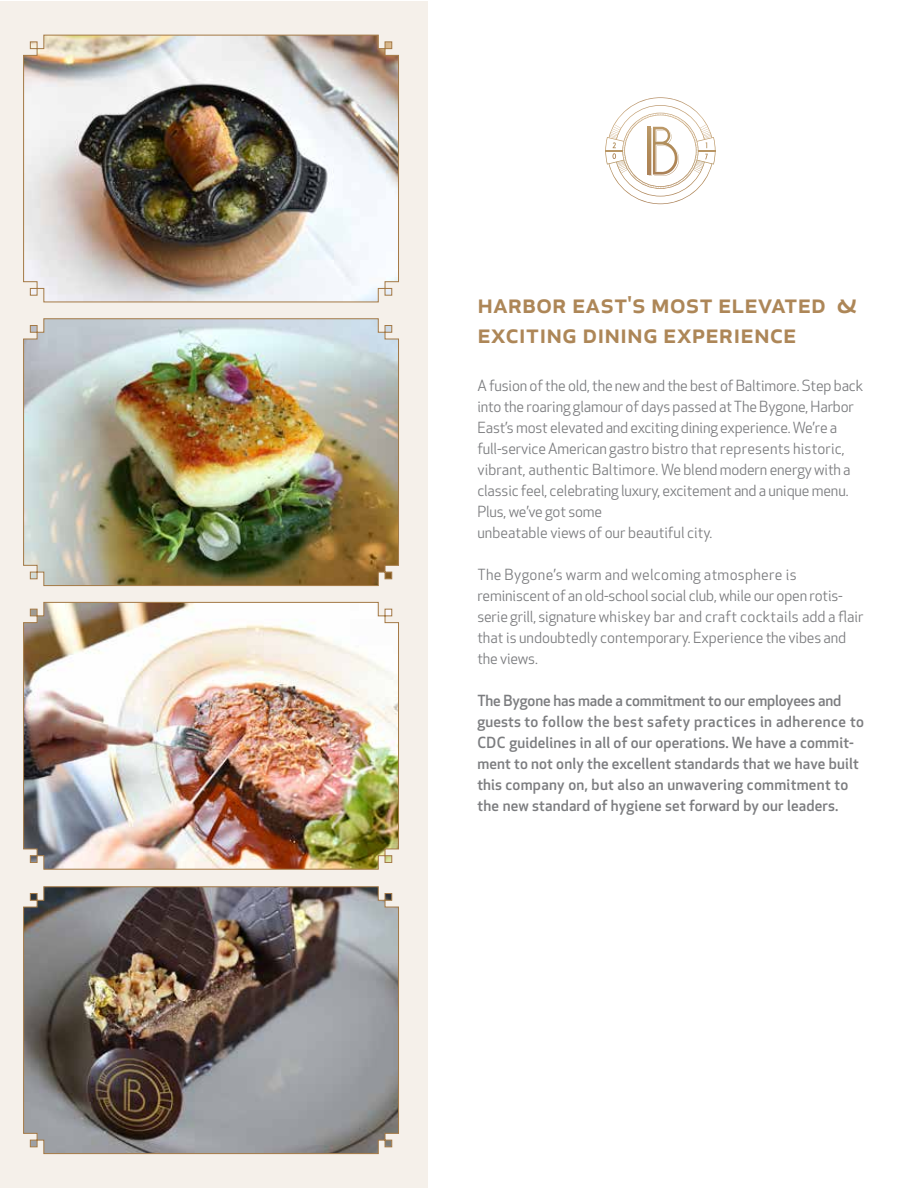
<style>
.page{position:relative;width:918px;height:1188px;background:#fff}
.page>*{position:absolute;margin:0;border:0;box-sizing:border-box;transform-origin:0 0}
.t1{font:500 27px/30px "Apex New";color:#a47945}
.t2{font:15px/21px "Apex New";letter-spacing:-.01em;color:#6d6e71}
.t3{font:500 15px/21px "Apex New";letter-spacing:.01em;color:#6d6e71}
.s1{font-size:22.5px}
</style>
<div class="page">
<div style="left:1px;top:1px;width:427px;height:1186px;background:#f5f0ea"></div>
<img style="left:23px;top:602px;width:376px;height:268px">
<img style="left:23px;top:34px;width:376px;height:269px">
<img style="left:23px;top:318px;width:376px;height:268px">
<img style="left:23px;top:886px;width:376px;height:268px">
<svg style="left:605px;top:97px;width:111px;height:107px"></svg>
<h1 class="t1" style="left:477px;top:288px;width:381px">harbor east<span class="s1">'</span>s most elevated &amp; exciting dining experience</h1>
<p class="t2" style="left:477px;top:375px;width:387px">A fusion of the old, the new and the best of Baltimore. Step back into the roaring glamour of days passed at The Bygone, Harbor East’s most elevated and exciting dining experience. We’re a full-service American gastro bistro that represents historic, vibrant, authentic Baltimore. We blend modern energy with a classic feel, celebrating luxury, excitement and a unique menu.<br>Plus, we’ve got some<br>unbeatable views of our beautiful city.</p>
<p class="t2" style="left:477px;top:564px;width:388px">The Bygone’s warm and welcoming atmosphere is reminiscent of an old-school social club, while our open rotis&shy;serie grill, signature whiskey bar and craft cocktails add a flair that is undoubtedly contemporary. Experience the vibes and the views.</p>
<p class="t3" style="left:477px;top:690px;width:388px">The Bygone has made a commitment to our employees and guests to follow the best safety practices in adherence to CDC guidelines in all of our operations. We have a commit&shy;ment to not only the excellent standards that we have built this company on, but also an unwavering commitment to the new standard of hygiene set forward by our leaders.</p>
</div>
